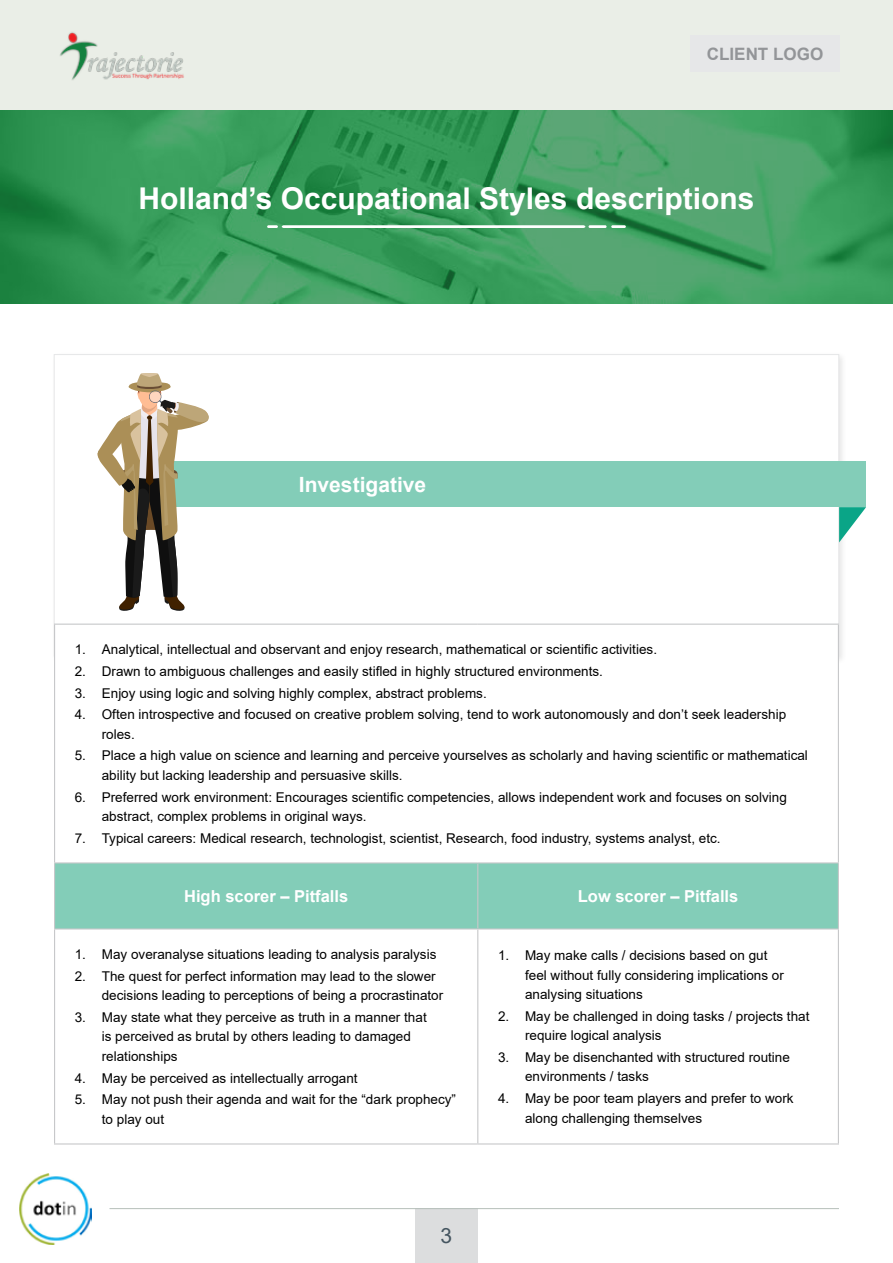
<style>
.page{position:relative;width:893px;height:1263px;background:#fff}
.page>*{position:absolute;margin:0;border:0;box-sizing:border-box;transform-origin:0 0}
.t1{font:700 30px "Arial";color:#fff}
.t2{font:700 21px "Arial";color:#fff}
.t3{font:21px "Arial";color:#455560}
.t4{font:700 17.1px "Arial";color:#939598}
.t5{font:700 16.5px "Arial";color:#fff}
.t6{font:13.5px/19.5px "Arial";color:#000}
</style>
<div class="page">
<div style="left:415px;top:1208px;width:63px;height:55px;background:#dcddde"></div>
<hr style="left:109px;top:1208px;width:730px;height:1px;background:#b6bfba">
<div style="left:0;top:0;width:893px;height:261px;background:#eaeee7"></div>
<img style="left:0;top:111px;width:893px;height:193px">
<img style="left:60px;top:32px;width:124px;height:48px">
<div style="left:690px;top:36px;width:150px;height:36px;background:#e6e7e8"></div>
<img style="left:20px;top:1174px;width:71px;height:70px">
<div style="left:51px;top:351px;width:797px;height:314px;background:#000;opacity:.1"></div>
<div style="left:54px;top:354px;width:785px;height:302px;background:#fff;border:1px solid #e6e7e8"></div>
<svg style="left:839px;top:507px;width:27px;height:35px"></svg>
<div style="left:126px;top:462px;width:740px;height:45px;background:#83cdb8"></div>
<div style="left:55px;top:624px;width:783px;height:239px;background:#fff"></div>
<div style="left:55px;top:863px;width:783px;height:65px;background:#83cdb8"></div>
<hr style="left:54px;top:624px;width:424px;height:1px;background:#c7c8ca">
<hr style="left:54px;top:625px;width:1px;height:237px;background:#c7c8ca">
<hr style="left:478px;top:624px;width:361px;height:1px;background:#c7c8ca">
<hr style="left:838px;top:625px;width:1px;height:237px;background:#c7c8ca">
<hr style="left:477px;top:863px;width:1px;height:65px;background:#c7c8ca">
<hr style="left:54px;top:929px;width:1px;height:214px;background:#c7c8ca">
<hr style="left:477px;top:929px;width:1px;height:214px;background:#c7c8ca">
<hr style="left:838px;top:929px;width:1px;height:214px;background:#c7c8ca">
<hr style="left:54px;top:1143px;width:424px;height:1px;background:#c7c8ca">
<hr style="left:478px;top:1143px;width:361px;height:1px;background:#c7c8ca">
<hr style="left:54px;top:862px;width:424px;height:1px;background:#c7c8ca">
<hr style="left:54px;top:863px;width:1px;height:65px;background:#c7c8ca">
<hr style="left:478px;top:862px;width:361px;height:1px;background:#c7c8ca">
<hr style="left:838px;top:863px;width:1px;height:65px;background:#c7c8ca">
<hr style="left:54px;top:928px;width:424px;height:1px;background:#c7c8ca">
<hr style="left:478px;top:928px;width:361px;height:1px;background:#c7c8ca">
<svg style="left:97px;top:373px;width:114px;height:238px"></svg>
<svg style="left:267px;top:225px;width:318px;height:3px"></svg>
<hr style="left:588px;top:225px;width:19px;height:3px;background:#fff">
<hr style="left:611px;top:225px;width:15px;height:3px;background:#fff">
<p class="t4" style="left:707px;top:43px;width:118px">CLIENT LOGO</p>
<h1 class="t1" style="left:139px;top:178px;width:617px">Holland’s Occupational Styles descriptions</h1>
<h2 class="t2" style="left:299px;top:471px;width:129px">Investigative</h2>
<p class="t6" style="left:75px;top:640px;width:584px">1. Analytical, intellectual and observant and enjoy research, mathematical or scientific activities.</p>
<p class="t6" style="left:75px;top:661px;width:530px">2. Drawn to ambiguous challenges and easily stifled in highly structured environments.</p>
<p class="t6" style="left:75px;top:683px;width:413px">3. Enjoy using logic and solving highly complex, abstract problems.</p>
<p class="t6" style="left:102px;top:705px;width:686px;text-indent:-27px">4. Often introspective and focused on creative problem solving, tend to work autonomously and don’t seek leadership roles.</p>
<p class="t6" style="left:102px;top:746px;width:708px;text-indent:-27px">5. Place a high value on science and learning and perceive yourselves as scholarly and having scientific or mathematical ability but lacking leadership and persuasive skills.</p>
<p class="t6" style="left:102px;top:787px;width:687px;text-indent:-27px">6. Preferred work environment: Encourages scientific competencies, allows independent work and focuses on solving abstract, complex problems in original ways.</p>
<p class="t6" style="left:75px;top:828px;width:647px">7. Typical careers: Medical research, technologist, scientist, Research, food industry, systems analyst, etc.</p>
<p class="t5" style="left:184px;top:885px;width:166px">High scorer – Pitfalls</p>
<p class="t5" style="left:578px;top:885px;width:162px">Low scorer – Pitfalls</p>
<p class="t6" style="left:75px;top:944px;width:363px">1. May overanalyse situations leading to analysis paralysis</p>
<p class="t6" style="left:102px;top:966px;width:343px;text-indent:-27px">2. The quest for perfect information may lead to the slower decisions leading to perceptions of being a procrastinator</p>
<p class="t6" style="left:102px;top:1007px;width:326px;text-indent:-27px">3. May state what they perceive as truth in a manner that is perceived as brutal by others leading to damaged relationships</p>
<p class="t6" style="left:75px;top:1068px;width:284px">4. May be perceived as intellectually arrogant</p>
<p class="t6" style="left:102px;top:1089px;width:356px;text-indent:-27px">5. May not push their agenda and wait for the “dark prophecy” to play out</p>
<h2 class="t3" style="left:441px;top:1221px;width:13px">3</h2>
<p class="t6" style="left:525px;top:945px;width:260px;text-indent:-27px">1. May make calls / decisions based on gut feel without fully considering implications or analysing situations</p>
<p class="t6" style="left:525px;top:1006px;width:286px;text-indent:-27px">2. May be challenged in doing tasks / projects that require logical analysis</p>
<p class="t6" style="left:525px;top:1047px;width:266px;text-indent:-27px">3. May be disenchanted with structured routine environments / tasks</p>
<p class="t6" style="left:525px;top:1088px;width:270px;text-indent:-27px">4. May be poor team players and prefer to work along challenging themselves</p>
</div>
